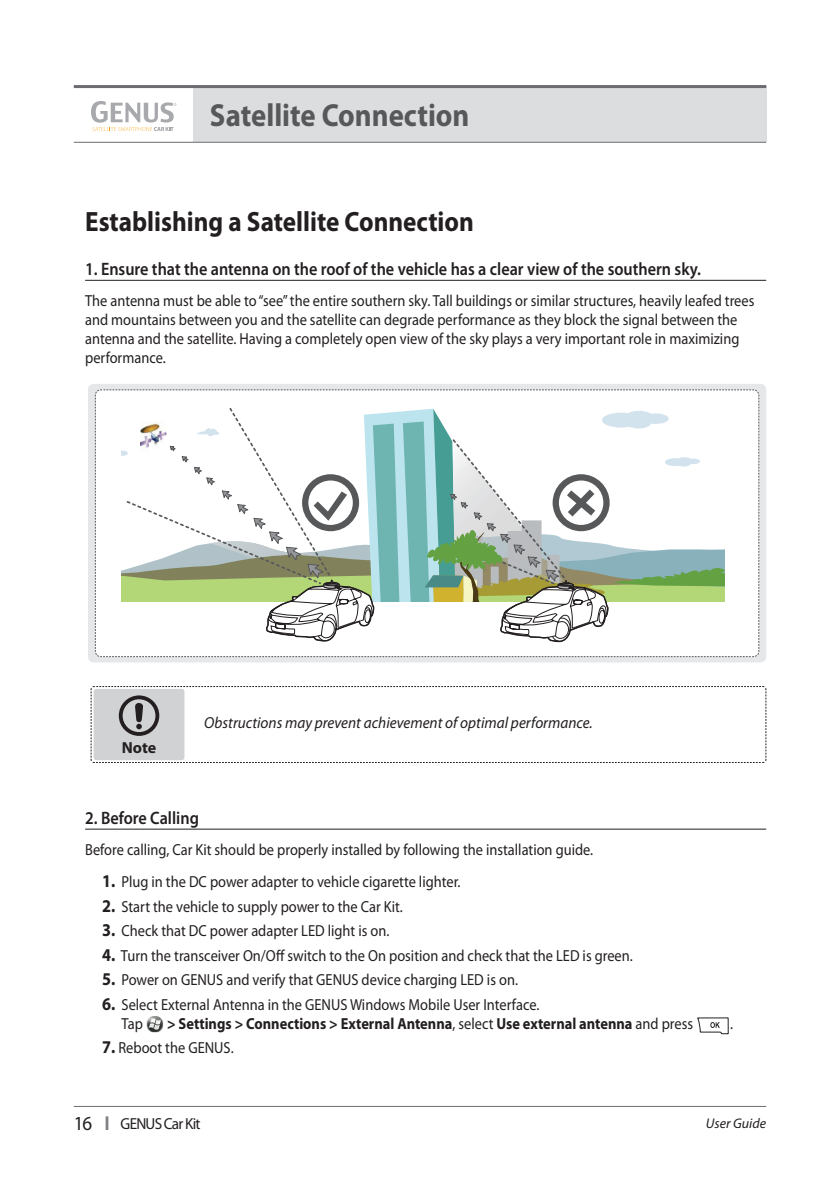
<style>
.page{position:relative;width:840px;height:1191px;background:#fff}
.page>*{position:absolute;margin:0;border:0;box-sizing:border-box;transform-origin:0 0}
.t1{font:700 32px "Myriad Pro";color:#57585a;scale:.9 1}
.t2{font:700 28px "Myriad Pro";color:#231f20;scale:.9 1}
.t3{font:600 18px "Myriad Pro";color:#231f20;scale:.9 1}
.t4{font:16px/19.2px "Myriad Pro";color:#231f20;scale:.9 1}
.t5{font:700 16px "Myriad Pro";color:#231f20;scale:.9 1}
.t6{font:italic 16px "Myriad Pro";color:#231f20;scale:.95 1}
.t7{font:16px "Myriad Pro";letter-spacing:-.05em;color:#231f20;scale:.95 1}
.t8{font:700 16px "Myriad Pro";color:#231f20}
.t9{font:italic 14px "Myriad Pro";color:#231f20}
.s1{font-weight:700;font-size:18px}
.s2{font-weight:400}
.s3{font-size:20px}
.s4{font-family:"Futura";font-size:18px;color:#808285}
</style>
<div class="page">
<div style="left:193px;top:85px;width:572px;height:57px;background:#dcdddf"></div>
<hr style="left:74px;top:85px;width:691px;height:3px;background:#6c6d70">
<hr style="left:74px;top:1106px;width:691px;height:1px;background:#6c6d70">
<hr style="left:74px;top:142px;width:691px;height:1px;background:#6c6d70">
<svg style="left:91px;top:101px;width:85px;height:30px"></svg>
<hr style="left:85px;top:280px;width:680px;height:1px;background:#231f20">
<hr style="left:85px;top:828px;width:680px;height:1px;background:#231f20">
<img style="left:146px;top:1016px;width:17px;height:16px">
<svg style="left:697px;top:1017px;width:31px;height:17px"></svg>
<div style="left:88px;top:384px;width:677px;height:278px;background:#e6e7e9;border-radius:6px"></div>
<svg style="left:95px;top:389px;width:664px;height:268px"></svg>
<svg style="left:91px;top:686px;width:675px;height:77px"></svg>
<p class="t1" style="left:210px;top:94px;width:289px">Satellite Connection</p>
<p class="t2" style="left:85px;top:203px;width:433px">Establishing a Satellite Connection</p>
<p class="t3" style="left:85px;top:258px;width:685px">1. Ensure that the antenna on the roof of the vehicle has a clear view of the southern sky.</p>
<p class="t4" style="left:85px;top:290px;width:744px">The antenna must be able to “see” the entire southern sky. Tall buildings or similar structures, heavily leafed trees and mountains between you and the satellite can degrade performance as they block the signal between the antenna and the satellite. Having a completely open view of the sky plays a very important role in maximizing performance.</p>
<p class="t8" style="left:122px;top:737px;width:36px">Note</p>
<p class="t6" style="left:204px;top:713px;width:410px">Obstructions may prevent achievement of optimal performance.</p>
<p class="t3" style="left:85px;top:806px;width:128px">2. Before Calling</p>
<p class="t4" style="left:85px;top:839px;width:565px">Before calling, Car Kit should be properly installed by following the installation guide.</p>
<p class="t4" style="left:102px;top:872px;width:399px"><span class="s1">1.</span> Plug in the DC power adapter to vehicle cigarette lighter.</p>
<p class="t4" style="left:102px;top:896px;width:335px"><span class="s1">2.</span> Start the vehicle to supply power to the Car Kit.</p>
<p class="t4" style="left:102px;top:921px;width:320px"><span class="s1">3.</span> Check that DC power adapter LED light is on.</p>
<p class="t4" style="left:102px;top:945px;width:590px"><span class="s1">4.</span> Turn the transceiver On/Off switch to the On position and check that the LED is green.</p>
<p class="t4" style="left:102px;top:970px;width:463px"><span class="s1">5.</span> Power on GENUS and verify that GENUS device charging LED is on.</p>
<p class="t4" style="left:121px;top:994px;width:465px;text-indent:-19px"><span class="s1">6.</span> Select External Antenna in the GENUS Windows Mobile User Interface.<br>Tap</p>
<p class="t5" style="left:167px;top:1013px;width:585px">&gt; Settings &gt; Connections &gt; External Antenna<span class="s2">, select</span> Use external antenna <span class="s2">and press</span></p>
<p class="t4" style="left:729px;top:1013px;width:5px">.</p>
<p class="t4" style="left:102px;top:1038px;width:147px"><span class="s1">7.</span> Reboot the GENUS.</p>
<p class="t7" style="left:74px;top:1114px;width:135px"><span class="s3">16</span> <span class="s4">I</span> GENUS Car Kit</p>
<p class="t9" style="left:705px;top:1114px;width:62px">User Guide</p>
</div>
